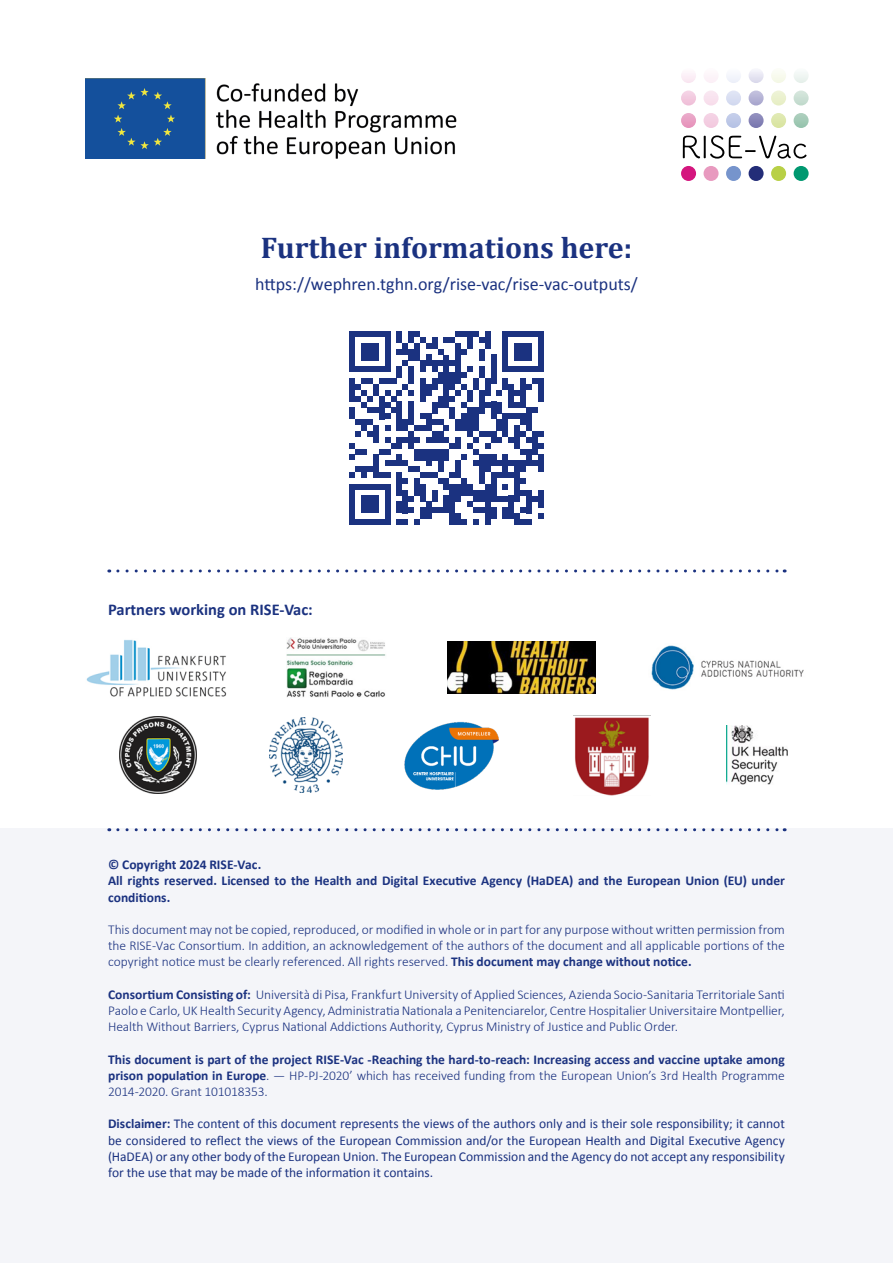
<style>
.page{position:relative;width:893px;height:1263px;background:#fff}
.page>*{position:absolute;margin:0;border:0;box-sizing:border-box;transform-origin:0 0}
.t1{font:700 30px "Cambria";color:#1b3280}
.t2{font:18px "Calibri";color:#1b3280}
.t3{font:700 16.5px "Calibri";color:#1b3280}
.t4{font:300 13.5px/16.2px "Calibri";letter-spacing:-.005em;color:#1b3280;text-align:justify}
.t5{font:700 13.5px/16.2px "Calibri";color:#1b3280}
.t6{font:13.5px/16.2px "Calibri";letter-spacing:-.005em;color:#1b3280;text-align:justify}
.s1{font-weight:700}
.s2{font-weight:300}
</style>
<div class="page">
<div style="left:0;top:828px;width:893px;height:435px;background:#f4f5f9"></div>
<svg style="left:349px;top:331px;width:194px;height:194px"></svg>
<img style="left:651px;top:645px;width:153px;height:45px">
<img style="left:86px;top:640px;width:141px;height:57px">
<img style="left:448px;top:641px;width:147px;height:53px">
<img style="left:287px;top:638px;width:99px;height:59px">
<img style="left:404px;top:721px;width:94px;height:68px">
<img style="left:120px;top:717px;width:77px;height:77px">
<img style="left:269px;top:718px;width:74px;height:75px">
<img style="left:574px;top:715px;width:76px;height:80px">
<img style="left:727px;top:726px;width:60px;height:59px">
<svg style="left:683px;top:135px;width:123px;height:24px"></svg>
<div style="left:681px;top:166px;width:15px;height:15px;background:#d4167e;border-radius:50%"></div>
<div style="left:704px;top:166px;width:15px;height:15px;background:#e89abf;border-radius:50%"></div>
<div style="left:726px;top:166px;width:15px;height:15px;background:#7694cc;border-radius:50%"></div>
<div style="left:749px;top:166px;width:15px;height:15px;background:#232d78;border-radius:50%"></div>
<div style="left:771px;top:166px;width:15px;height:15px;background:#b8d046;border-radius:50%"></div>
<div style="left:794px;top:166px;width:15px;height:15px;background:#009870;border-radius:50%"></div>
<svg style="left:681px;top:113px;width:15px;height:15px"></svg>
<div style="left:681px;top:91px;width:15px;height:15px;background:#f2cadf;border-radius:8px"></div>
<div style="left:681px;top:68px;width:15px;height:15px;background:#fcf0f7;border-radius:8px"></div>
<div style="left:704px;top:113px;width:15px;height:15px;background:#f3cee2;border-radius:8px"></div>
<div style="left:704px;top:91px;width:15px;height:15px;background:#f8e3ef;border-radius:8px"></div>
<div style="left:704px;top:68px;width:15px;height:15px;background:#fcf5f9;border-radius:8px"></div>
<div style="left:726px;top:113px;width:15px;height:15px;background:#bec8e7;border-radius:8px"></div>
<div style="left:726px;top:91px;width:15px;height:15px;background:#dadff2;border-radius:8px"></div>
<div style="left:726px;top:68px;width:15px;height:15px;background:#f4f6fc;border-radius:8px"></div>
<svg style="left:749px;top:113px;width:15px;height:15px"></svg>
<svg style="left:749px;top:91px;width:15px;height:15px"></svg>
<svg style="left:749px;top:68px;width:15px;height:15px"></svg>
<div style="left:771px;top:113px;width:15px;height:15px;background:#dde7aa;border-radius:8px"></div>
<div style="left:771px;top:91px;width:15px;height:15px;background:#ebf1ce;border-radius:8px"></div>
<div style="left:771px;top:68px;width:15px;height:15px;background:#f8faee;border-radius:8px"></div>
<div style="left:794px;top:113px;width:15px;height:15px;background:#a2cab6;border-radius:8px"></div>
<div style="left:794px;top:91px;width:15px;height:15px;background:#cce0d5;border-radius:8px"></div>
<div style="left:794px;top:68px;width:15px;height:15px;background:#f0f6f3;border-radius:8px"></div>
<img style="left:86px;top:79px;width:370px;height:80px">
<svg style="left:118px;top:569px;width:667px;height:3px"></svg>
<svg style="left:118px;top:828px;width:667px;height:3px"></svg>
<h1 class="t1" style="left:261px;top:230px;width:373px">Further informations here:</h1>
<h2 class="t2" style="left:255px;top:272px;width:384px">https://wephren.tghn.org/rise-vac/rise-vac-outputs/</h2>
<p class="t3" style="left:108px;top:600px;width:206px">Partners working on RISE-Vac:</p>
<p class="t5" style="left:108px;top:856px;width:678px">© Copyright 2024 RISE-Vac.<br>All rights reserved. Licensed to the Health and Digital Executive Agency (HaDEA) and the European Union (EU) under conditions.</p>
<p class="t4" style="left:108px;top:921px;width:678px">This document may not be copied, reproduced, or modified in whole or in part for any purpose without written permission from the RISE-Vac Consortium. In addition, an acknowledgement of the authors of the document and all applicable portions of the copyright notice must be clearly referenced. All rights reserved. <span class="s1">This document may change without notice.</span></p>
<p class="t4" style="left:108px;top:986px;width:678px"><span class="s1">Consortium Consisting of:</span> Università di Pisa, Frankfurt University of Applied Sciences, Azienda Socio-Sanitaria Territoriale Santi Paolo e Carlo, UK Health Security Agency, Administratia Nationala a Penitenciarelor, Centre Hospitalier Universitaire Montpellier, Health Without Barriers, Cyprus National Addictions Authority, Cyprus Ministry of Justice and Public Order.</p>
<p class="t5" style="left:108px;top:1050px;width:678px;text-align:justify">This document is part of the project RISE-Vac -Reaching the hard-to-reach: Increasing access and vaccine uptake among prison population in Europe<span class="s2">. — HP-PJ-2020’ which has received funding from the European Union’s 3rd Health Programme 2014-2020. Grant 101018353.</span></p>
<p class="t6" style="left:108px;top:1115px;width:678px"><span class="s1">Disclaimer:</span> The content of this document represents the views of the authors only and is their sole responsibility; it cannot be considered to reflect the views of the European Commission and/or the European Health and Digital Executive Agency (HaDEA) or any other body of the European Union. The European Commission and the Agency do not accept any responsibility for the use that may be made of the information it contains.</p>
</div>
